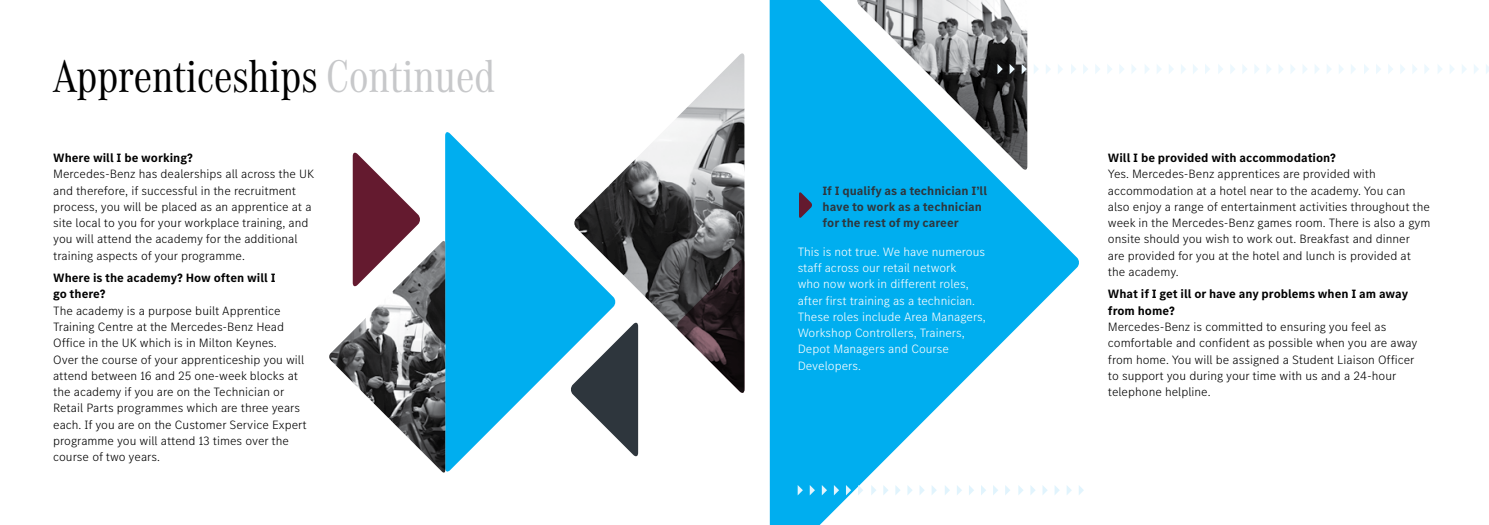
<style>
.page{position:relative;width:1489px;height:525px;background:#fff}
.page>*{position:absolute;margin:0;border:0;box-sizing:border-box;transform-origin:0 0}
.t1{font:47.5px "MB Corpo A Title Cond";color:#000}
.t2{font:300 12.5px/16.2px "MB Corpo S Text";color:#000}
.t3{font:300 12.5px/16.2px "MB Corpo S Text";color:#fff}
.t4{font:700 12.5px/16.2px "MB Corpo S Text";color:#000}
.t5{font:700 12.5px/16.2px "MB Corpo S Text";color:#2e363d}
.s1{color:#c7c8ca}
</style>
<div class="page">
<svg style="left:353px;top:152px;width:67px;height:89px"></svg>
<svg style="left:445px;top:132px;width:128px;height:340px;fill:#00aeef"></svg>
<img style="left:573px;top:53px;width:171px;height:341px">
<img style="left:329px;top:241px;width:116px;height:232px">
<svg style="left:570px;top:321px;width:68px;height:136px"></svg>
<svg style="left:769px;top:0;width:310px;height:524px;fill:#00aeef"></svg>
<img style="left:857px;top:0;width:170px;height:171px">
<svg style="left:799px;top:192px;width:13px;height:26px"></svg>
<svg style="left:676px;top:258px;width:68px;height:136px"></svg>
<svg style="left:997px;top:64px;width:5px;height:10px"></svg>
<svg style="left:1009px;top:64px;width:5px;height:10px"></svg>
<svg style="left:1021px;top:64px;width:5px;height:10px"></svg>
<svg style="left:1033px;top:64px;width:5px;height:10px"></svg>
<svg style="left:1045px;top:64px;width:5px;height:10px"></svg>
<svg style="left:1057px;top:64px;width:6px;height:10px"></svg>
<svg style="left:1070px;top:64px;width:6px;height:10px"></svg>
<svg style="left:1083px;top:64px;width:5px;height:10px"></svg>
<svg style="left:1095px;top:64px;width:5px;height:10px"></svg>
<svg style="left:1107px;top:64px;width:5px;height:10px"></svg>
<svg style="left:1119px;top:65px;width:5px;height:9px"></svg>
<svg style="left:1131px;top:65px;width:5px;height:8px"></svg>
<svg style="left:1145px;top:65px;width:4px;height:8px"></svg>
<svg style="left:1157px;top:65px;width:4px;height:8px"></svg>
<svg style="left:1169px;top:65px;width:4px;height:9px"></svg>
<svg style="left:1181px;top:65px;width:4px;height:9px"></svg>
<svg style="left:1193px;top:64px;width:5px;height:10px"></svg>
<svg style="left:1205px;top:64px;width:5px;height:10px"></svg>
<svg style="left:1218px;top:64px;width:5px;height:10px"></svg>
<svg style="left:1230px;top:64px;width:5px;height:10px"></svg>
<svg style="left:1242px;top:65px;width:5px;height:9px"></svg>
<svg style="left:1254px;top:65px;width:5px;height:9px"></svg>
<svg style="left:1267px;top:65px;width:4px;height:8px"></svg>
<svg style="left:1279px;top:65px;width:4px;height:8px"></svg>
<svg style="left:1290px;top:65px;width:5px;height:8px"></svg>
<svg style="left:1303px;top:65px;width:4px;height:8px"></svg>
<svg style="left:1315px;top:65px;width:4px;height:8px"></svg>
<svg style="left:1327px;top:65px;width:4px;height:8px"></svg>
<svg style="left:1339px;top:65px;width:4px;height:9px"></svg>
<svg style="left:1351px;top:65px;width:4px;height:9px"></svg>
<svg style="left:1364px;top:64px;width:5px;height:10px"></svg>
<svg style="left:1376px;top:64px;width:5px;height:10px"></svg>
<svg style="left:1388px;top:64px;width:5px;height:10px"></svg>
<svg style="left:1400px;top:64px;width:5px;height:10px"></svg>
<svg style="left:1412px;top:64px;width:5px;height:10px"></svg>
<svg style="left:1424px;top:65px;width:5px;height:9px"></svg>
<svg style="left:1438px;top:65px;width:4px;height:8px"></svg>
<svg style="left:1450px;top:65px;width:4px;height:8px"></svg>
<svg style="left:1462px;top:65px;width:4px;height:9px"></svg>
<svg style="left:1474px;top:65px;width:4px;height:9px"></svg>
<svg style="left:1486px;top:64px;width:2px;height:10px"></svg>
<svg style="left:797px;top:484px;width:5px;height:11px"></svg>
<svg style="left:809px;top:484px;width:6px;height:11px"></svg>
<svg style="left:821px;top:484px;width:6px;height:11px"></svg>
<svg style="left:833px;top:484px;width:6px;height:11px"></svg>
<svg style="left:846px;top:484px;width:5px;height:11px"></svg>
<svg style="left:858px;top:484px;width:5px;height:11px"></svg>
<svg style="left:871px;top:484px;width:5px;height:11px"></svg>
<svg style="left:883px;top:484px;width:5px;height:11px"></svg>
<svg style="left:895px;top:484px;width:5px;height:11px"></svg>
<svg style="left:907px;top:484px;width:5px;height:11px"></svg>
<svg style="left:919px;top:484px;width:5px;height:11px"></svg>
<svg style="left:931px;top:484px;width:5px;height:11px"></svg>
<svg style="left:944px;top:484px;width:6px;height:11px"></svg>
<svg style="left:956px;top:484px;width:6px;height:11px"></svg>
<svg style="left:968px;top:484px;width:6px;height:11px"></svg>
<svg style="left:980px;top:484px;width:6px;height:11px"></svg>
<svg style="left:993px;top:484px;width:5px;height:11px"></svg>
<svg style="left:1005px;top:484px;width:5px;height:11px"></svg>
<svg style="left:1018px;top:484px;width:5px;height:11px"></svg>
<svg style="left:1030px;top:484px;width:5px;height:11px"></svg>
<svg style="left:1042px;top:484px;width:5px;height:11px"></svg>
<svg style="left:1054px;top:484px;width:5px;height:11px"></svg>
<svg style="left:1066px;top:484px;width:5px;height:11px"></svg>
<svg style="left:1078px;top:484px;width:5px;height:11px"></svg>
<h1 class="t1" style="left:53px;top:45px;width:443px">Apprenticeships <span class="s1">Continued</span></h1>
<p class="t4" style="left:53px;top:149px;width:141px">Where will I be working?</p>
<p class="t2" style="left:53px;top:165px;width:262px">Mercedes‑Benz has dealerships all across the UK and therefore, if successful in the recruitment process, you will be placed as an apprentice at a site local to you for your workplace training, and you will attend the academy for the additional training aspects of your programme.</p>
<p class="t4" style="left:53px;top:269px;width:224px">Where is the academy? How often will I go there?</p>
<p class="t2" style="left:53px;top:301px;width:255px">The academy is a purpose built Apprentice Training Centre at the Mercedes‑ Benz Head Office in the UK which is in Milton Keynes.<br>Over the course of your apprenticeship you will attend between 16 and 25 one-week blocks at the academy if you are on the Technician or Retail Parts programmes which are three years each. If you are on the Customer Service Expert programme you will attend 13 times over the course of two years.</p>
<p class="t5" style="left:822px;top:182px;width:166px">If I qualify as a technician I’ll have to work as a technician for the rest of my career</p>
<p class="t3" style="left:797px;top:243px;width:190px">This is not true. We have numerous staff across our retail network<br>who now work in different roles, after first training as a technician.<br>These roles include Area Managers,<br>Workshop Controllers, Trainers,<br>Depot Managers and Course<br>Developers.</p>
<p class="t4" style="left:1107px;top:149px;width:230px">Will I be provided with accommodation?</p>
<p class="t2" style="left:1107px;top:165px;width:324px">Yes. Mercedes‑Benz apprentices are provided with accommodation at a hotel near to the academy. You can also enjoy a range of entertainment activities throughout the week in the Mercedes‑Benz games room. There is also a gym onsite should you wish to work out. Breakfast and dinner<br>are provided for you at the hotel and lunch is provided at the academy.</p>
<p class="t4" style="left:1107px;top:285px;width:302px">What if I get ill or have any problems when I am away from home?</p>
<p class="t2" style="left:1107px;top:318px;width:311px">Mercedes‑Benz is committed to ensuring you feel as comfortable and confident as possible when you are away from home. You will be assigned a Student Liaison Officer to support you during your time with us and a 24-hour telephone helpline.</p>
</div>
